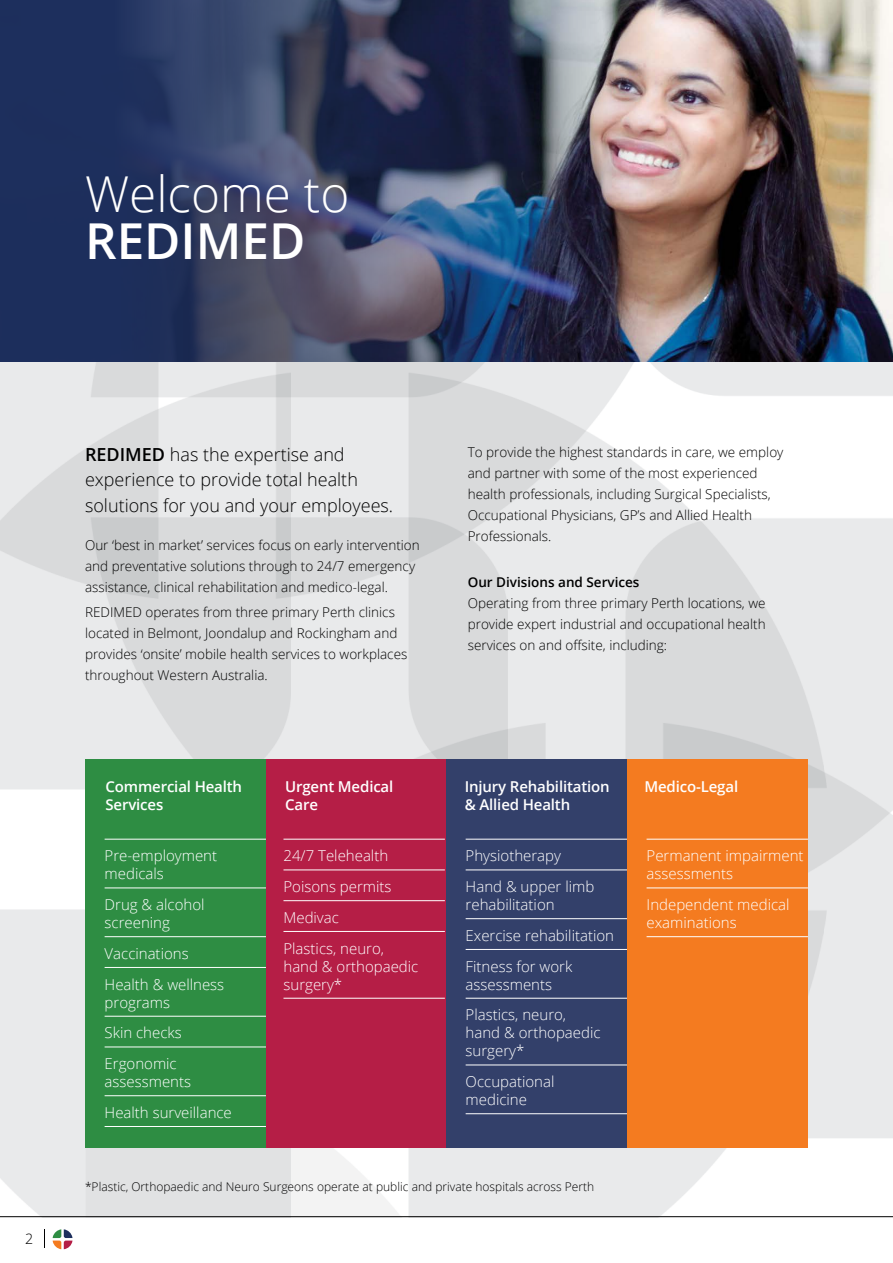
<style>
.page{position:relative;width:893px;height:1263px;background:#fff}
.page>*{position:absolute;margin:0;border:0;box-sizing:border-box;transform-origin:0 0}
.t1{font:300 49.5px "Open Sans";color:#fff}
.t2{font:600 49.5px "Open Sans";color:#fff}
.t3{font:300 18px/25.5px "Open Sans";color:#000}
.t4{font:300 15px/30.8px "Open Sans";color:#fff}
.t5{font:600 15px/18px "Open Sans";letter-spacing:-.01em;color:#fff}
.t6{font:300 14.25px "Open Sans";color:#000}
.t7{font:300 13.5px/21px "Open Sans";color:#000}
.t8{font:600 13.5px "Open Sans";color:#000}
.t9{font:300 12px "Open Sans";color:#000}
.s1{font-weight:600}
</style>
<div class="page">
<svg style="left:53px;top:1229px;width:19px;height:20px"></svg>
<svg style="left:44px;top:1230px;width:1px;height:18px"></svg>
<img style="left:0;top:361px;width:893px;height:855px">
<img style="left:0;top:0;width:893px;height:361px">
<div style="left:85px;top:759px;width:181px;height:389px;background:#2e8d43"></div>
<div style="left:266px;top:759px;width:181px;height:389px;background:#b51e46"></div>
<div style="left:446px;top:759px;width:181px;height:389px;background:#33406a"></div>
<div style="left:627px;top:759px;width:181px;height:389px;background:#f47b20"></div>
<hr style="left:105px;top:839px;width:161px;height:1px;background:#fff">
<hr style="left:105px;top:888px;width:161px;height:1px;background:#fff">
<hr style="left:105px;top:936px;width:161px;height:1px;background:#fff">
<hr style="left:105px;top:967px;width:161px;height:1px;background:#fff">
<hr style="left:105px;top:1016px;width:161px;height:1px;background:#fff">
<hr style="left:105px;top:1047px;width:161px;height:1px;background:#fff">
<hr style="left:105px;top:1095px;width:161px;height:1px;background:#fff">
<hr style="left:105px;top:1126px;width:161px;height:1px;background:#fff">
<hr style="left:283px;top:839px;width:162px;height:1px;background:#fff">
<hr style="left:283px;top:870px;width:162px;height:1px;background:#fff">
<hr style="left:283px;top:900px;width:162px;height:1px;background:#fff">
<hr style="left:283px;top:931px;width:162px;height:1px;background:#fff">
<hr style="left:283px;top:998px;width:162px;height:1px;background:#fff">
<hr style="left:466px;top:839px;width:161px;height:1px;background:#fff">
<hr style="left:466px;top:870px;width:161px;height:1px;background:#fff">
<hr style="left:466px;top:918px;width:161px;height:1px;background:#fff">
<hr style="left:466px;top:949px;width:161px;height:1px;background:#fff">
<hr style="left:466px;top:998px;width:161px;height:1px;background:#fff">
<hr style="left:466px;top:1065px;width:161px;height:1px;background:#fff">
<hr style="left:466px;top:1113px;width:161px;height:1px;background:#fff">
<hr style="left:647px;top:839px;width:161px;height:1px;background:#fff">
<hr style="left:647px;top:888px;width:161px;height:1px;background:#fff">
<hr style="left:647px;top:936px;width:161px;height:1px;background:#fff">
<hr style="left:0;top:1216px;width:893px;height:1px;background:#000">
<h1 class="t1" style="left:85px;top:159px;width:266px">Welcome to</h1>
<h1 class="t2" style="left:85px;top:206px;width:222px">REDIMED</h1>
<p class="t6" style="left:25px;top:1229px;width:10px">2</p>
<h2 class="t3" style="left:85px;top:441px;width:310px"><span class="s1">REDIMED</span> has the expertise and experience to provide total health solutions for you and your employees.</h2>
<p class="t7" style="left:85px;top:534px;width:336px">Our ‘best in market’ services focus on early intervention and preventative solutions through to 24/7 emergency assistance, clinical rehabilitation and medico-legal.</p>
<p class="t7" style="left:85px;top:601px;width:324px">REDIMED operates from three primary Perth clinics located in Belmont, Joondalup and Rockingham and provides ‘onsite’ mobile health services to workplaces throughout Western Australia.</p>
<p class="t7" style="left:468px;top:441px;width:317px">To provide the highest standards in care, we employ and partner with some of the most experienced health professionals, including Surgical Specialists, Occupational Physicians, GP’s and Allied Health Professionals.</p>
<p class="t8" style="left:468px;top:573px;width:173px">Our Divisions and Services</p>
<p class="t7" style="left:468px;top:593px;width:299px;text-align:justify">Operating from three primary Perth locations, we provide expert industrial and occupational health services on and offsite, including:</p>
<p class="t5" style="left:105px;top:777px;width:138px">Commercial Health<br>Services</p>
<p class="t5" style="left:285px;top:777px;width:110px">Urgent Medical<br>Care</p>
<p class="t5" style="left:465px;top:777px;width:146px">Injury Rehabilitation &amp; Allied Health</p>
<p class="t5" style="left:644px;top:777px;width:95px">Medico-Legal</p>
<p class="t4" style="left:105px;top:846px;width:114px;line-height:18px">Pre-employment medicals</p>
<p class="t4" style="left:105px;top:895px;width:101px;line-height:18px">Drug &amp; alcohol screening</p>
<p class="t4" style="left:105px;top:937px;width:121px">Vaccinations<br>Health &amp; wellness</p>
<p class="t4" style="left:105px;top:986px;width:79px">programs<br>Skin checks<br>Ergonomic</p>
<p class="t4" style="left:105px;top:1066px;width:129px">assessments<br>Health surveillance</p>
<p class="t4" style="left:283px;top:840px;width:110px">24/7 Telehealth<br>Poisons permits<br>Medivac<br>Plastics, neuro,</p>
<p class="t4" style="left:283px;top:957px;width:136px;line-height:18px">hand &amp; orthopaedic surgery*</p>
<p class="t4" style="left:466px;top:840px;width:130px">Physiotherapy<br>Hand &amp; upper limb</p>
<p class="t4" style="left:466px;top:889px;width:150px">rehabilitation<br>Exercise rehabilitation<br>Fitness for work</p>
<p class="t4" style="left:466px;top:968px;width:102px">assessments<br>Plastics, neuro,</p>
<p class="t4" style="left:466px;top:1023px;width:136px;line-height:18px">hand &amp; orthopaedic surgery*</p>
<p class="t4" style="left:466px;top:1072px;width:90px;line-height:18px">Occupational medicine</p>
<p class="t4" style="left:647px;top:846px;width:158px;line-height:18px">Permanent impairment assessments</p>
<p class="t4" style="left:647px;top:895px;width:144px;line-height:18px">Independent medical examinations</p>
<p class="t9" style="left:85px;top:1178px;width:511px">*Plastic, Orthopaedic and Neuro Surgeons operate at public and private hospitals across Perth</p>
</div>
